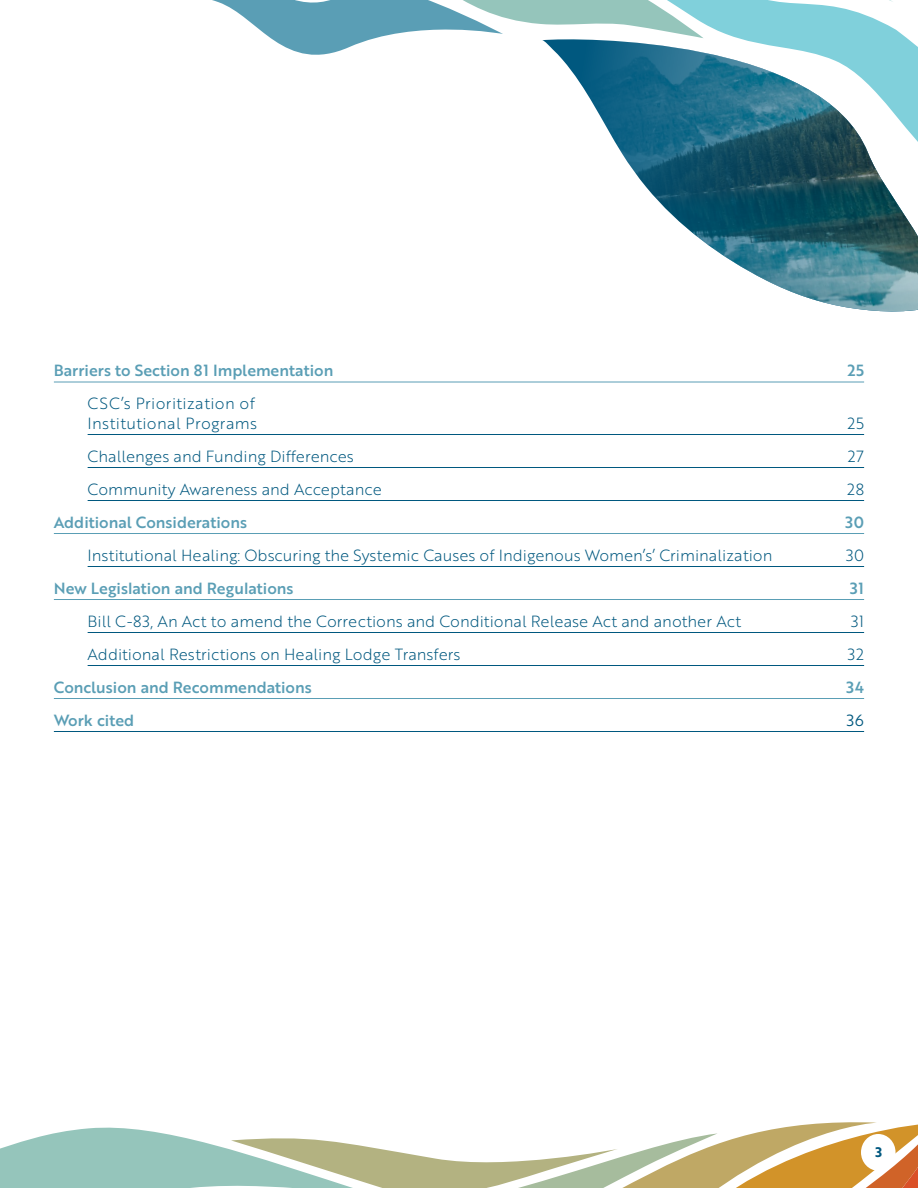
<style>
.page{position:relative;width:918px;height:1188px;background:#fff}
.page>*{position:absolute;margin:0;border:0;box-sizing:border-box;transform-origin:0 0}
.t1{font:15.75px "Brother 1816 Light";color:#00587f}
.t2{font:15.75px "Brother 1816 Medium";color:#5a9eb5}
.t3{font:15.75px/19.5px "Brother 1816 Light";letter-spacing:.02em;color:#00587f}
.t4{font:15.75px "Brother 1816 Book";color:#00587f}
.t5{font:13.5px "Brother 1816 Bold";color:#00587f}
</style>
<div class="page">
<svg style="left:212px;top:0;width:285px;height:55px"></svg>
<svg style="left:497px;top:0;width:411px;height:39px"></svg>
<img style="left:542px;top:39px;width:376px;height:273px">
<hr style="left:54px;top:382px;width:810px;height:1px;background:#5a9eb5">
<hr style="left:88px;top:434px;width:776px;height:1px;background:#00587f">
<hr style="left:88px;top:467px;width:776px;height:1px;background:#00587f">
<hr style="left:88px;top:500px;width:776px;height:1px;background:#00587f">
<hr style="left:54px;top:533px;width:810px;height:1px;background:#5a9eb5">
<hr style="left:88px;top:566px;width:776px;height:1px;background:#00587f">
<hr style="left:54px;top:599px;width:810px;height:1px;background:#5a9eb5">
<hr style="left:88px;top:632px;width:776px;height:1px;background:#00587f">
<hr style="left:88px;top:665px;width:776px;height:1px;background:#00587f">
<hr style="left:54px;top:698px;width:810px;height:1px;background:#5a9eb5">
<hr style="left:54px;top:731px;width:810px;height:1px;background:#00587f">
<svg style="left:0;top:1122px;width:918px;height:66px"></svg>
<div style="left:861px;top:1134px;width:35px;height:37px;background:#fff;border-radius:50%"></div>
<p class="t2" style="left:54px;top:359px;width:281px">Barriers to Section 81 Implementation</p>
<p class="t2" style="left:847px;top:359px;width:18px">25</p>
<p class="t3" style="left:88px;top:393px;width:171px">CSC’s Prioritization of<br>Institutional Programs</p>
<p class="t1" style="left:848px;top:412px;width:18px">25</p>
<p class="t1" style="left:88px;top:445px;width:268px">Challenges and Funding Differences</p>
<p class="t1" style="left:848px;top:445px;width:18px">27</p>
<p class="t1" style="left:88px;top:478px;width:296px">Community Awareness and Acceptance</p>
<p class="t1" style="left:847px;top:478px;width:19px">28</p>
<p class="t2" style="left:54px;top:510px;width:195px">Additional Considerations</p>
<p class="t2" style="left:846px;top:510px;width:20px">30</p>
<p class="t1" style="left:88px;top:544px;width:686px">Institutional Healing: Obscuring the Systemic Causes of Indigenous Women’s’ Criminalization</p>
<p class="t1" style="left:846px;top:544px;width:20px">30</p>
<p class="t2" style="left:54px;top:576px;width:241px">New Legislation and Regulations</p>
<p class="t2" style="left:850px;top:576px;width:15px">31</p>
<p class="t1" style="left:88px;top:610px;width:655px">Bill C-83, An Act to amend the Corrections and Conditional Release Act and another Act</p>
<p class="t1" style="left:851px;top:610px;width:15px">31</p>
<p class="t1" style="left:88px;top:643px;width:374px">Additional Restrictions on Healing Lodge Transfers</p>
<p class="t1" style="left:848px;top:643px;width:18px">32</p>
<p class="t2" style="left:54px;top:675px;width:260px">Conclusion and Recommendations</p>
<p class="t2" style="left:846px;top:675px;width:19px">34</p>
<p class="t2" style="left:54px;top:708px;width:82px">Work cited</p>
<p class="t4" style="left:847px;top:709px;width:19px">36</p>
<p class="t5" style="left:875px;top:1142px;width:8px">3</p>
</div>
